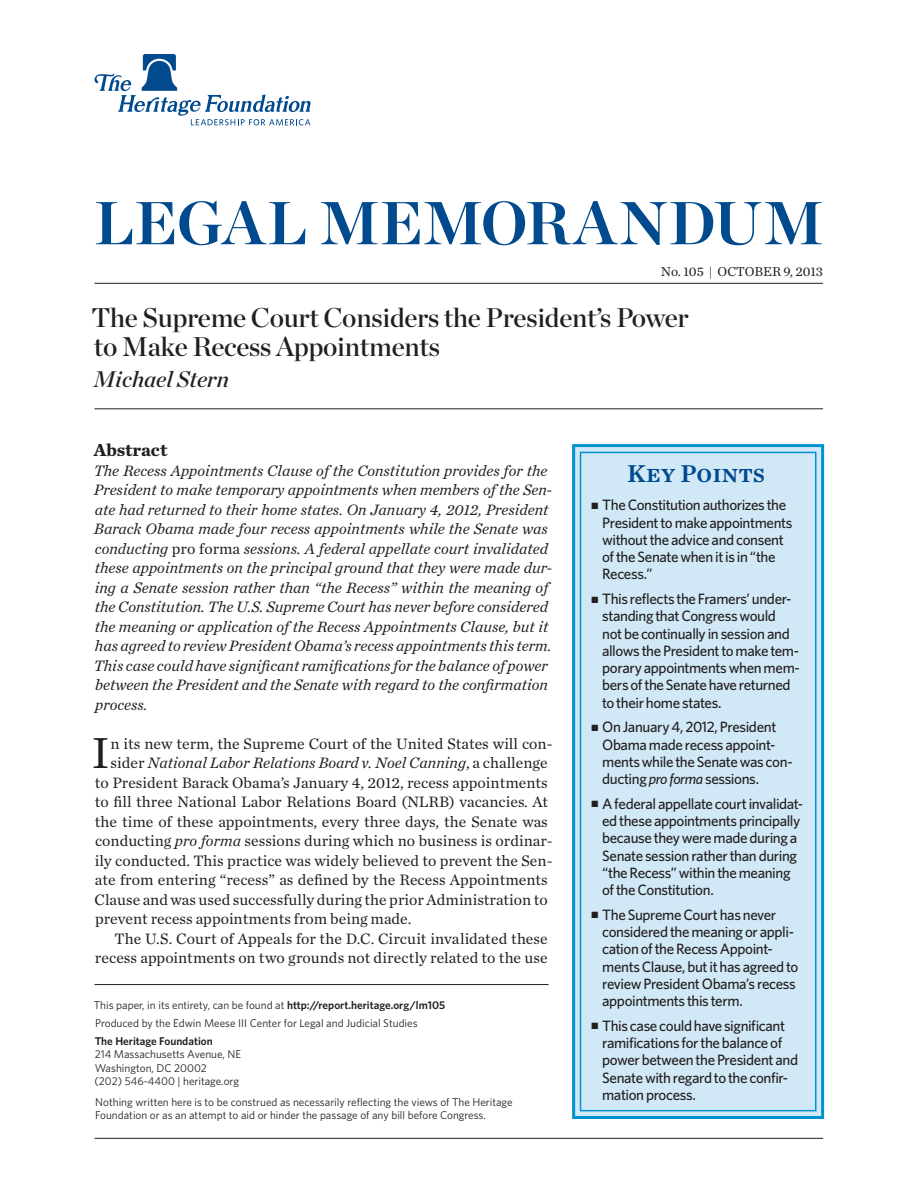
<style>
.page{position:relative;width:918px;height:1188px;background:#fff}
.page>*{position:absolute;margin:0;border:0;box-sizing:border-box;transform-origin:0 0}
.t1{font:60.45px "Chronicle Display Bold SC800";color:#004a8d}
.Body_text-1st_para{font:45.45px "Chronicle Text G1";color:#231f20}
.t2{font:27px/28.5px "Chronicle Display Semi";letter-spacing:-.01em;color:#231f20}
.t3{font:25.5px "Chronicle Text G1 Semi";color:#004a8d}
.Author_byline{font:italic 22.5px "Chronicle Display Semi";color:#231f20}
.Abstract_Word{font:700 18px "Chronicle Text G1";color:#231f20}
.Abstract{font:italic 15.75px/19.5px "Chronicle Text G1";color:#231f20}
.Body_text-1st_para-2{font:15.75px "Chronicle Text G1";color:#231f20}
.Body_Text{font:15.75px/19.5px "Chronicle Text G1";letter-spacing:-.005em;color:#231f20;text-align:right}
.Body_text-1st_para-3{font:italic 15.75px "Chronicle Text G1";color:#231f20}
.t4{font:500 15px/17.2px "Whitney";letter-spacing:-.025em;color:#231f20}
.t5{font:13.5px "Chronicle Text G1";color:#231f20}
.Info_Box_Text{font:11.25px/13.5px "Whitney";color:#231f20}
.Policy_Shop{font:11.25px "Whitney";color:#231f20}
.t6{font:600 11.25px "Whitney";color:#231f20}
.s1{font-style:normal}
.s2{font-style:italic}
.s3{font-weight:600}
</style>
<div class="page">
<svg style="left:94px;top:54px;width:217px;height:71px"></svg>
<div style="left:572px;top:444px;width:252px;height:675px;background:#d1e8f6;border:3px solid #0093d0"></div>
<div style="left:580px;top:452px;width:237px;height:659px;border:2px solid #0093d0"></div>
<hr style="left:94px;top:1138px;width:729px;height:1px;background:#231f20">
<hr style="left:94px;top:283px;width:729px;height:1px;background:#231f20">
<hr style="left:94px;top:409px;width:729px;height:1px;background:#231f20">
<hr style="left:94px;top:984px;width:455px;height:1px;background:#231f20">
<h1 class="t1" style="left:94px;top:174px;width:731px">LEGAL MEMORANDUM</h1>
<p class="t5" style="left:661px;top:262px;width:164px">No. 105 | October 9, 2013</p>
<p class="t2" style="left:92px;top:301px;width:599px">The Supreme Court Considers the President’s Power to Make Recess Appointments</p>
<p class="Author_byline" style="left:93px;top:361px;width:137px">Michael Stern</p>
<p class="Abstract_Word" style="left:94px;top:435px;width:75px">Abstract</p>
<p class="Abstract" style="left:94px;top:460px;width:460px">The Recess Appointments Clause of the Constitution provides for the President to make temporary appointments when members of the Sen&shy;ate had returned to their home states. On January 4, 2012, President Barack Obama made four recess appointments while the Senate was conducting <span class="s1">pro forma</span> sessions. A federal appellate court invalidated these appointments on the principal ground that they were made dur&shy;ing a Senate session rather than “the Recess” within the meaning of the Constitution. The U.S. Supreme Court has never before considered the meaning or application of the Recess Appointments Clause, but it has agreed to review President Obama’s recess appointments this term.<br>This case could have significant ramifications for the balance of power between the President and the Senate with regard to the confirmation process.</p>
<p class="Body_text-1st_para" style="left:92px;top:719px;width:20px">I</p>
<p class="Body_text-1st_para-2" style="left:110px;top:731px;width:444px">n its new term, the Supreme Court of the United States will con-</p>
<p class="Body_text-1st_para-3" style="left:111px;top:751px;width:439px"><span class="s1">sider</span> National Labor Relations Board v. Noel Canning<span class="s1">, a challenge</span></p>
<p class="Body_text-1st_para-2" style="left:95px;top:770px;width:454px">to President Barack Obama’s January 4, 2012, recess appointments</p>
<p class="Body_text-1st_para-2" style="left:95px;top:790px;width:455px">to fill three National Labor Relations Board (NLRB) vacancies. At</p>
<p class="Body_text-1st_para-2" style="left:95px;top:809px;width:454px">the time of these appointments, every three days, the Senate was</p>
<p class="Body_text-1st_para-2" style="left:95px;top:829px;width:459px">conducting <span class="s2">pro forma</span> sessions during which no business is ordinar-</p>
<p class="Body_text-1st_para-2" style="left:95px;top:848px;width:459px">ily conducted. This practice was widely believed to prevent the Sen-</p>
<p class="Body_text-1st_para-2" style="left:95px;top:868px;width:454px">ate from entering “recess” as defined by the Recess Appointments</p>
<p class="Body_text-1st_para-2" style="left:95px;top:887px;width:455px">Clause and was used successfully during the prior Administration to</p>
<p class="Body_text-1st_para-2" style="left:95px;top:907px;width:318px">prevent recess appointments from being made.</p>
<p class="Body_Text" style="left:95px;top:928px;width:454px">The U.S. Court of Appeals for the D.C. Circuit invalidated these recess appointments on two grounds not directly related to the use</p>
<p class="Info_Box_Text" style="left:94px;top:998px;width:353px">This paper, in its entirety, can be found at <span class="s3">http://report.heritage.org/lm105</span></p>
<p class="Policy_Shop" style="left:95px;top:1015px;width:324px">Produced by the Edwin Meese III Center for Legal and Judicial Studies</p>
<p class="t6" style="left:95px;top:1033px;width:120px">The Heritage Foundation</p>
<p class="Info_Box_Text" style="left:95px;top:1047px;width:148px">214 Massachusetts Avenue, NE</p>
<p class="Info_Box_Text" style="left:95px;top:1061px;width:114px">Washington, DC 20002</p>
<p class="Info_Box_Text" style="left:94px;top:1074px;width:146px">(202) 546-4400 | heritage.org</p>
<p class="Info_Box_Text" style="left:95px;top:1095px;width:419px">Nothing written here is to be construed as necessarily reflecting the views of The Heritage<br>Foundation or as an attempt to aid or hinder the passage of any bill before Congress.</p>
<h3 class="t3" style="left:627px;top:454px;width:139px">Key Points</h3>
<p class="t4" style="left:602px;top:496px;width:192px;text-indent:-10px">■ The Constitution authorizes the<br>President to make appointments without the advice and consent of the Senate when it is in “the<br>Recess.”</p>
<p class="t4" style="left:602px;top:590px;width:199px;text-indent:-10px">■ This reflects the Framers’ under&shy;standing that Congress would<br>not be continually in session and allows the President to make tem&shy;porary appointments when mem&shy;bers of the Senate have returned to their home states.</p>
<p class="t4" style="left:602px;top:718px;width:192px;text-indent:-10px">■ On January 4, 2012, President<br>Obama made recess appoint&shy;ments while the Senate was con&shy;ducting <span class="s2">pro forma</span> sessions.</p>
<p class="t4" style="left:602px;top:795px;width:203px;text-indent:-10px">■ A federal appellate court invalidat&shy;ed these appointments principally because they were made during a<br>Senate session rather than during “the Recess” within the meaning of the Constitution.</p>
<p class="t4" style="left:602px;top:906px;width:198px;text-indent:-10px">■ The Supreme Court has never considered the meaning or appli&shy;cation of the Recess Appoint&shy;ments Clause, but it has agreed to review President Obama’s recess appointments this term.</p>
<p class="t4" style="left:602px;top:1017px;width:197px;text-indent:-10px">■ This case could have significant ramifications for the balance of power between the President and<br>Senate with regard to the confir&shy;mation process.</p>
</div>
